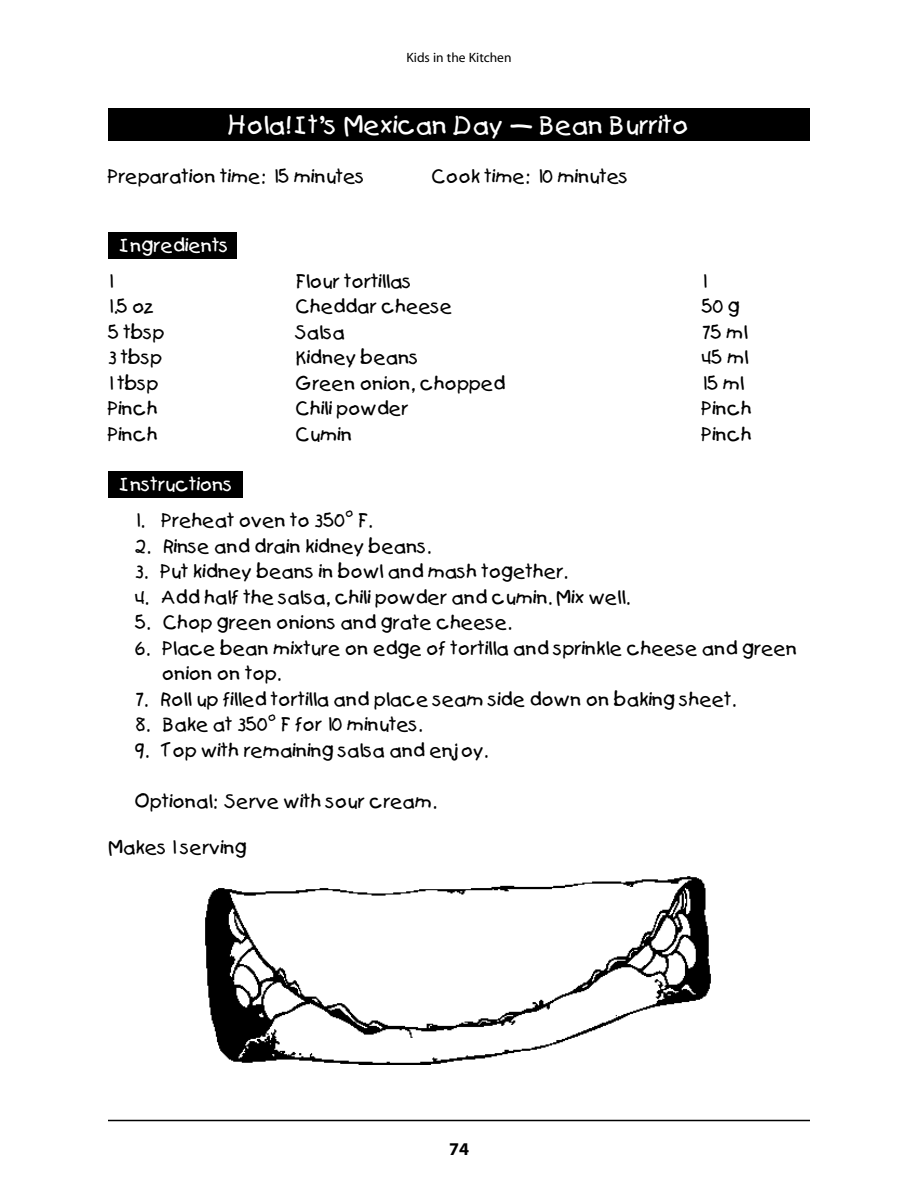
<style>
.page{position:relative;width:918px;height:1188px;background:#fff}
.page>*{position:absolute;margin:0;border:0;box-sizing:border-box;transform-origin:0 0}
.t1{font:24px "Kids";color:#fff}
.t2{font:18px/25.5px "Kids";color:#000}
.t3{font:18px "Kids";color:#fff}
.t4{font:700 18px "Myriad";color:#000}
.t5{font:13.5px "Myriad";color:#000}
.t6{font:12px "Kids";color:#000}
</style>
<div class="page">
<hr style="left:108px;top:1120px;width:702px;height:1px;background:#000">
<div style="left:108px;top:108px;width:702px;height:32px;background:#000"></div>
<div style="left:108px;top:471px;width:134px;height:27px;background:#000"></div>
<div style="left:108px;top:232px;width:129px;height:27px;background:#000"></div>
<img style="left:205px;top:876px;width:506px;height:188px">
<p class="t5" style="left:406px;top:52px;width:107px">Kids in the Kitchen</p>
<h1 class="t1" style="left:229px;top:114px;width:462px">Hola! It’s Mexican Day – Bean Burrito</h1>
<p class="t2" style="left:108px;top:164px;width:258px">Preparation time: 15 minutes</p>
<p class="t2" style="left:432px;top:164px;width:198px">Cook time: 10 minutes</p>
<p class="t3" style="left:122px;top:237px;width:109px">Ingredients</p>
<p class="t2" style="left:108px;top:270px;width:7px">1</p>
<p class="t2" style="left:296px;top:270px;width:117px">Flour tortillas</p>
<p class="t2" style="left:702px;top:270px;width:7px">1</p>
<p class="t2" style="left:108px;top:295px;width:49px">1.5 oz</p>
<p class="t2" style="left:296px;top:295px;width:158px">Cheddar cheese</p>
<p class="t2" style="left:702px;top:295px;width:40px">50 g</p>
<p class="t2" style="left:108px;top:321px;width:58px">5 tbsp</p>
<p class="t2" style="left:296px;top:321px;width:51px">Salsa</p>
<p class="t2" style="left:702px;top:321px;width:47px">75 ml</p>
<p class="t2" style="left:108px;top:346px;width:56px">3 tbsp</p>
<p class="t2" style="left:296px;top:346px;width:124px">Kidney beans</p>
<p class="t2" style="left:702px;top:346px;width:48px">45 ml</p>
<p class="t2" style="left:108px;top:372px;width:52px">1 tbsp</p>
<p class="t2" style="left:296px;top:372px;width:211px">Green onion, chopped</p>
<p class="t2" style="left:702px;top:372px;width:44px">15 ml</p>
<p class="t2" style="left:108px;top:397px;width:51px">Pinch</p>
<p class="t2" style="left:296px;top:397px;width:114px">Chili powder</p>
<p class="t2" style="left:702px;top:397px;width:51px">Pinch</p>
<p class="t2" style="left:108px;top:423px;width:51px">Pinch</p>
<p class="t2" style="left:296px;top:423px;width:58px">Cumin</p>
<p class="t2" style="left:702px;top:423px;width:51px">Pinch</p>
<p class="t3" style="left:122px;top:476px;width:113px">Instructions</p>
<p class="t2" style="left:135px;top:509px;width:212px">1. Preheat oven to 350</p>
<p class="t6" style="left:345px;top:507px;width:10px">o</p>
<p class="t2" style="left:358px;top:509px;width:15px">F.</p>
<p class="t2" style="left:135px;top:534px;width:297px">2. Rinse and drain kidney beans.</p>
<p class="t2" style="left:135px;top:560px;width:434px">3. Put kidney beans in bowl and mash together.</p>
<p class="t2" style="left:135px;top:585px;width:496px">4. Add half the salsa, chili powder and cumin. Mix well.</p>
<p class="t2" style="left:135px;top:611px;width:378px">5. Chop green onions and grate cheese.</p>
<p class="t2" style="left:162px;top:636px;width:637px;text-indent:-27px">6. Place bean mixture on edge of tortilla and sprinkle cheese and green onion on top.</p>
<p class="t2" style="left:135px;top:687px;width:602px">7. Roll up filled tortilla and place seam side down on baking sheet.</p>
<p class="t2" style="left:135px;top:713px;width:135px">8. Bake at 350</p>
<p class="t6" style="left:268px;top:711px;width:10px">o</p>
<p class="t2" style="left:281px;top:713px;width:142px">F for 10 minutes.</p>
<p class="t2" style="left:135px;top:738px;width:354px">9. Top with remaining salsa and enjoy.</p>
<p class="t2" style="left:135px;top:789px;width:302px">Optional: Serve with sour cream.</p>
<p class="t2" style="left:108px;top:835px;width:141px">Makes 1 serving</p>
<p class="t4" style="left:449px;top:1142px;width:21px">74</p>
</div>
